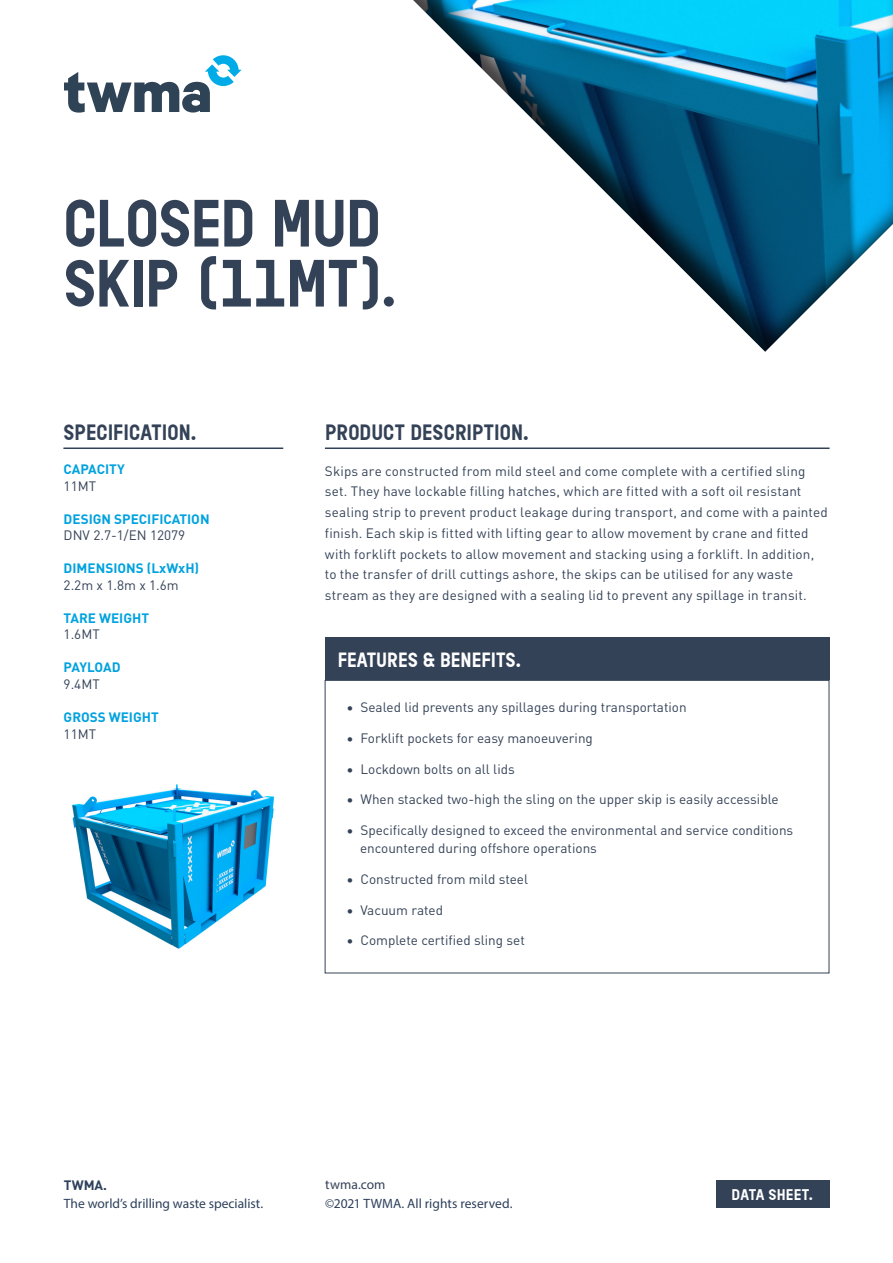
<style>
.page{position:relative;width:893px;height:1263px;background:#fff}
.page>*{position:absolute;margin:0;border:0;box-sizing:border-box;transform-origin:0 0}
.Section_Head{font:700 63px/60px "Reglo";letter-spacing:-.02em;color:#344257}
.t1{font:700 21px "Reglo";letter-spacing:.005em;color:#344257}
.Section_Head-2{font:700 19.5px "Reglo";color:#fff}
.t2{font:700 14.55px "Reglo";letter-spacing:.01em;color:#fff;scale:1.06 1}
.Section_Head-3{font:13.5px "DIN Pro";letter-spacing:.01em;color:#344257}
.Body_Text{font:13.5px/18px "DIN Pro";color:#344257}
.Section_Head-4{font:700 13.5px "DIN Pro";color:#00a2df}
.t3{font:13.5px "Myriad Pro";color:#2d405b}
.t4{font:13.5px "Myriad Pro";letter-spacing:.005em;color:#344257}
.Section_Head-5{font:700 13.5px "DIN Pro";letter-spacing:-.02em;color:#00a2df}
.t5{font:700 13.5px "DINOT";color:#2d405b}
.s1{font-size:54px}
</style>
<div class="page">
<hr style="left:325px;top:447px;width:505px;height:2px;background:#344257">
<div style="left:325px;top:638px;width:504px;height:42px;background:#344257"></div>
<div style="left:325px;top:680px;width:504px;height:293px;border:1px solid #344257"></div>
<hr style="left:63px;top:447px;width:220px;height:2px;background:#344257">
<div style="left:716px;top:1180px;width:114px;height:28px;background:#344257"></div>
<svg style="left:64px;top:55px;width:178px;height:58px"></svg>
<div style="left:368px;top:0;width:525px;height:353px;background:#231f20;opacity:.85"></div>
<img style="left:72px;top:784px;width:202px;height:165px">
<p class="Section_Head" style="left:63px;top:194px;width:334px">CLOSED MUD<br>SKIP (11MT)<span class="s1">.</span></p>
<p class="t1" style="left:64px;top:420px;width:134px">SPECIFICATION.</p>
<p class="Section_Head-4" style="left:64px;top:459px;width:63px">CAPACITY</p>
<p class="Section_Head-3" style="left:64px;top:476px;width:34px">11MT</p>
<p class="Section_Head-4" style="left:64px;top:508px;width:147px">DESIGN SPECIFICATION</p>
<p class="Section_Head-3" style="left:64px;top:525px;width:123px">DNV 2.7-1/EN 12079</p>
<p class="Section_Head-4" style="left:64px;top:558px;width:137px">DIMENSIONS (LxWxH)</p>
<p class="Section_Head-3" style="left:64px;top:575px;width:117px">2.2m x 1.8m x 1.6m</p>
<p class="Section_Head-4" style="left:64px;top:607px;width:87px">TARE WEIGHT</p>
<p class="Section_Head-3" style="left:64px;top:624px;width:38px">1.6MT</p>
<p class="Section_Head-5" style="left:64px;top:657px;width:58px">PAYLOAD</p>
<p class="Section_Head-3" style="left:64px;top:674px;width:38px">9.4MT</p>
<p class="Section_Head-4" style="left:64px;top:706px;width:97px">GROSS WEIGHT</p>
<p class="Section_Head-3" style="left:64px;top:723px;width:34px">11MT</p>
<p class="t1" style="left:325px;top:420px;width:205px">PRODUCT DESCRIPTION.</p>
<p class="Section_Head-3" style="left:325px;top:460px;width:482px">Skips are constructed from mild steel and come complete with a certified sling</p>
<p class="Section_Head-3" style="left:325px;top:481px;width:478px">set. They have lockable filling hatches, which are fitted with a soft oil resistant</p>
<p class="Section_Head-3" style="left:325px;top:502px;width:504px">sealing strip to prevent product leakage during transport, and come with a painted</p>
<p class="Section_Head-3" style="left:325px;top:523px;width:485px">finish. Each skip is fitted with lifting gear to allow movement by crane and fitted</p>
<p class="Section_Head-3" style="left:325px;top:543px;width:491px">with forklift pockets to allow movement and stacking using a forklift. In addition,</p>
<p class="Section_Head-3" style="left:325px;top:564px;width:470px">to the transfer of drill cuttings ashore, the skips can be utilised for any waste</p>
<p class="Section_Head-3" style="left:325px;top:585px;width:483px">stream as they are designed with a sealing lid to prevent any spillage in transit.</p>
<p class="Section_Head-2" style="left:338px;top:649px;width:185px">FEATURES &amp; BENEFITS.</p>
<p class="Body_Text" style="left:347px;top:697px;width:342px">• Sealed lid prevents any spillages during transportation</p>
<p class="Body_Text" style="left:347px;top:728px;width:248px">• Forklift pockets for easy manoeuvering</p>
<p class="Body_Text" style="left:347px;top:759px;width:170px">• Lockdown bolts on all lids</p>
<p class="Body_Text" style="left:347px;top:790px;width:434px">• When stacked two-high the sling on the upper skip is easily accessible</p>
<p class="Body_Text" style="left:360px;top:820px;width:435px;text-indent:-13px">• Specifically designed to exceed the environmental and service conditions encountered during offshore operations</p>
<p class="Body_Text" style="left:347px;top:869px;width:183px">• Constructed from mild steel</p>
<p class="Body_Text" style="left:347px;top:900px;width:98px">• Vacuum rated</p>
<p class="Body_Text" style="left:347px;top:931px;width:180px">• Complete certified sling set</p>
<p class="t5" style="left:64px;top:1174px;width:45px">TWMA.</p>
<p class="t3" style="left:64px;top:1195px;width:201px">The world’s drilling waste specialist.</p>
<p class="t4" style="left:325px;top:1176px;width:62px">twma.com</p>
<p class="t3" style="left:325px;top:1195px;width:189px">©2021 TWMA. All rights reserved.</p>
<p class="t2" style="left:731px;top:1186px;width:78px">DATA SHEET.</p>
</div>
